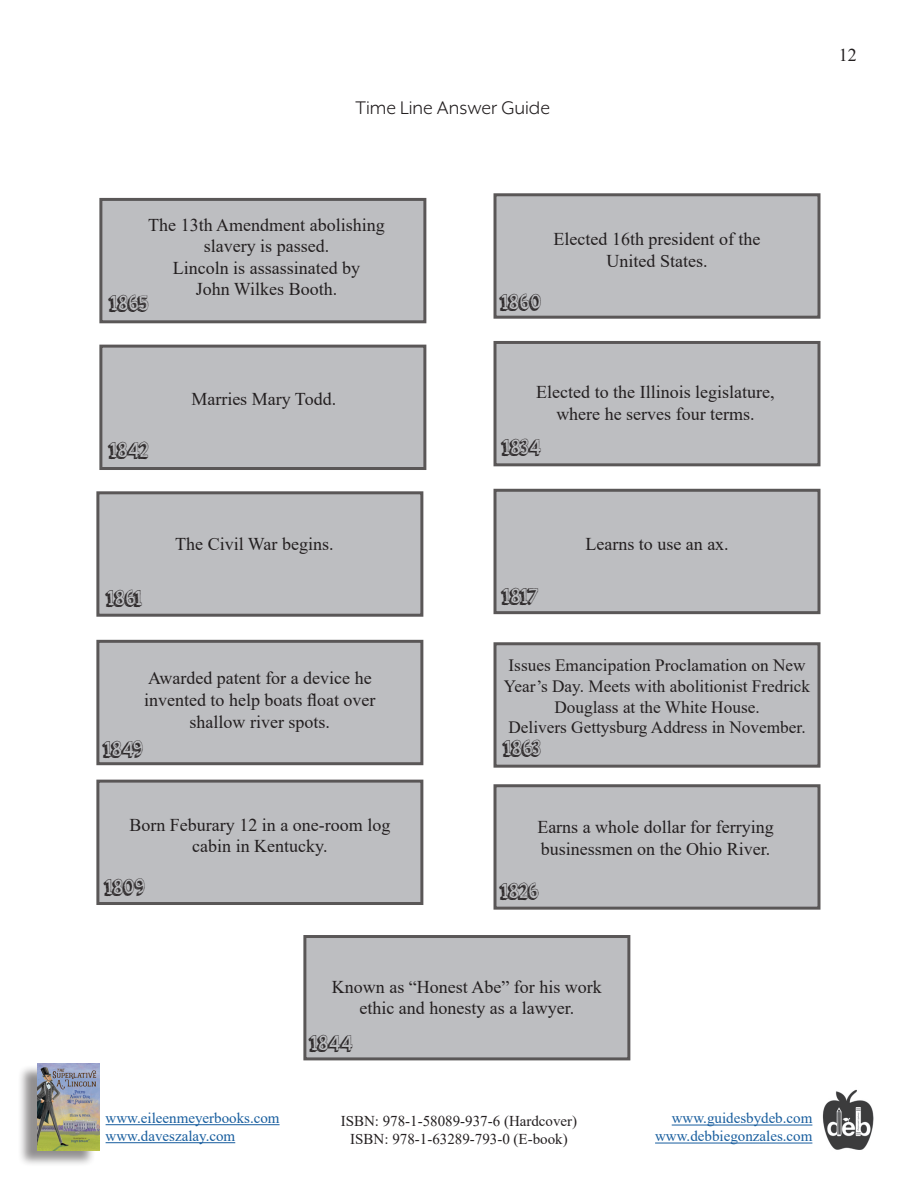
<style>
.page{position:relative;width:918px;height:1188px;background:#fff}
.page>*{position:absolute;margin:0;border:0;box-sizing:border-box;transform-origin:0 0}
.t1{font:24px "orangejuice";letter-spacing:-.015em;color:#231f20}
.t2{font:21px "Mr Eaves XL Mod OT";color:#231f20}
.t3{font:18px/21.6px "Times New Roman";color:#231f20;text-align:center}
.t4{font:17.25px/20.7px "Times New Roman";color:#231f20;text-align:center}
.t5{font:15px/18px "Times New Roman";color:#175d9e;text-align:right}
.t6{font:15px/18px "Times New Roman";color:#231f20;text-align:center}
</style>
<div class="page">
<div style="left:17px;top:1064px;width:79px;height:103px;background:#231f20;opacity:.5"></div>
<img style="left:38px;top:1064px;width:62px;height:86px">
<img style="left:822px;top:1089px;width:51px;height:61px">
<hr style="left:672px;top:1125px;width:140px;height:1px;background:#175d9e">
<hr style="left:655px;top:1143px;width:157px;height:1px;background:#175d9e">
<hr style="left:106px;top:1124px;width:174px;height:1px;background:#175d9e">
<hr style="left:106px;top:1142px;width:129px;height:1px;background:#175d9e">
<div style="left:101px;top:199px;width:324px;height:123px;background:#bdbec1"></div>
<div style="left:99px;top:198px;width:327px;height:125px;border:3px solid #231f20"></div>
<div style="left:101px;top:346px;width:324px;height:123px;background:#bdbec1"></div>
<div style="left:99px;top:345px;width:327px;height:125px;border:3px solid #231f20"></div>
<div style="left:98px;top:493px;width:324px;height:122px;background:#bdbec1"></div>
<div style="left:96px;top:491px;width:327px;height:126px;border:3px solid #231f20"></div>
<div style="left:98px;top:641px;width:324px;height:123px;background:#bdbec1"></div>
<div style="left:96px;top:640px;width:327px;height:125px;border:3px solid #231f20"></div>
<div style="left:98px;top:781px;width:324px;height:123px;background:#bdbec1"></div>
<div style="left:96px;top:780px;width:327px;height:125px;border:3px solid #231f20"></div>
<div style="left:495px;top:342px;width:324px;height:123px;background:#bdbec1"></div>
<div style="left:494px;top:341px;width:326px;height:125px;border:3px solid #231f20"></div>
<div style="left:495px;top:490px;width:324px;height:123px;background:#bdbec1"></div>
<div style="left:494px;top:489px;width:326px;height:125px;border:3px solid #231f20"></div>
<div style="left:495px;top:644px;width:324px;height:122px;background:#bdbec1"></div>
<div style="left:494px;top:642px;width:326px;height:126px;border:3px solid #231f20"></div>
<div style="left:495px;top:786px;width:324px;height:122px;background:#bdbec1"></div>
<div style="left:494px;top:784px;width:326px;height:126px;border:3px solid #231f20"></div>
<div style="left:305px;top:937px;width:324px;height:122px;background:#bdbec1"></div>
<div style="left:303px;top:935px;width:327px;height:125px;border:3px solid #231f20"></div>
<div style="left:495px;top:195px;width:324px;height:122px;background:#bdbec1"></div>
<div style="left:494px;top:193px;width:326px;height:126px;border:3px solid #231f20"></div>
<p class="t2" style="left:356px;top:97px;width:196px">Time Line Answer Guide</p>
<p class="t3" style="left:839px;top:43px;width:19px">12</p>
<p class="t3" style="left:148px;top:213px;width:238px">The 13th Amendment abolishing slavery is passed.</p>
<p class="t3" style="left:173px;top:256px;width:189px">Lincoln is assassinated by</p>
<p class="t3" style="left:196px;top:278px;width:143px">John Wilkes Booth.</p>
<p class="t1" style="left:109px;top:287px;width:42px">1865</p>
<p class="t1" style="left:500px;top:286px;width:43px">1860</p>
<p class="t3" style="left:554px;top:228px;width:208px">Elected 16th president of the</p>
<p class="t3" style="left:607px;top:249px;width:102px">United States.</p>
<p class="t3" style="left:191px;top:388px;width:146px">Marries Mary Todd.</p>
<p class="t3" style="left:536px;top:381px;width:240px">Elected to the Illinois legislature, where he serves four terms.</p>
<p class="t1" style="left:108px;top:434px;width:42px">1842</p>
<p class="t1" style="left:501px;top:431px;width:41px">1834</p>
<p class="t3" style="left:175px;top:532px;width:160px">The Civil War begins.</p>
<p class="t3" style="left:585px;top:532px;width:145px">Learns to use an ax.</p>
<p class="t1" style="left:105px;top:581px;width:38px">1861</p>
<p class="t1" style="left:501px;top:580px;width:39px">1817</p>
<p class="t3" style="left:144px;top:667px;width:233px">Awarded patent for a device he invented to help boats float over shallow river spots.</p>
<p class="t4" style="left:504px;top:655px;width:308px">Issues Emancipation Proclamation on New<br>Year’s Day. Meets with abolitionist Fredrick<br>Douglass at the White House.</p>
<p class="t4" style="left:508px;top:717px;width:299px">Delivers Gettysburg Address in November.</p>
<p class="t1" style="left:102px;top:733px;width:42px">1849</p>
<p class="t1" style="left:503px;top:732px;width:40px">1863</p>
<p class="t3" style="left:129px;top:813px;width:262px">Born Feburary 12 in a one-room log cabin in Kentucky.</p>
<p class="t3" style="left:537px;top:816px;width:238px;text-align:left">Earns a whole dollar for ferrying businessmen on the Ohio River.</p>
<p class="t1" style="left:104px;top:871px;width:42px">1809</p>
<p class="t1" style="left:500px;top:874px;width:41px">1826</p>
<p class="t3" style="left:332px;top:975px;width:271px">Known as “Honest Abe” for his work ethic and honesty as a lawyer.</p>
<p class="t5" style="left:106px;top:1109px;width:175px;text-align:left">www.eileenmeyerbooks.com www.daveszalay.com</p>
<p class="t1" style="left:309px;top:1027px;width:45px">1844</p>
<p class="t6" style="left:341px;top:1112px;width:238px">ISBN: 978-1-58089-937-6 (Hardcover)<br>ISBN: 978-1-63289-793-0 (E-book)</p>
<p class="t5" style="left:655px;top:1109px;width:159px">www.guidesbydeb.com www.debbiegonzales.com</p>
</div>
